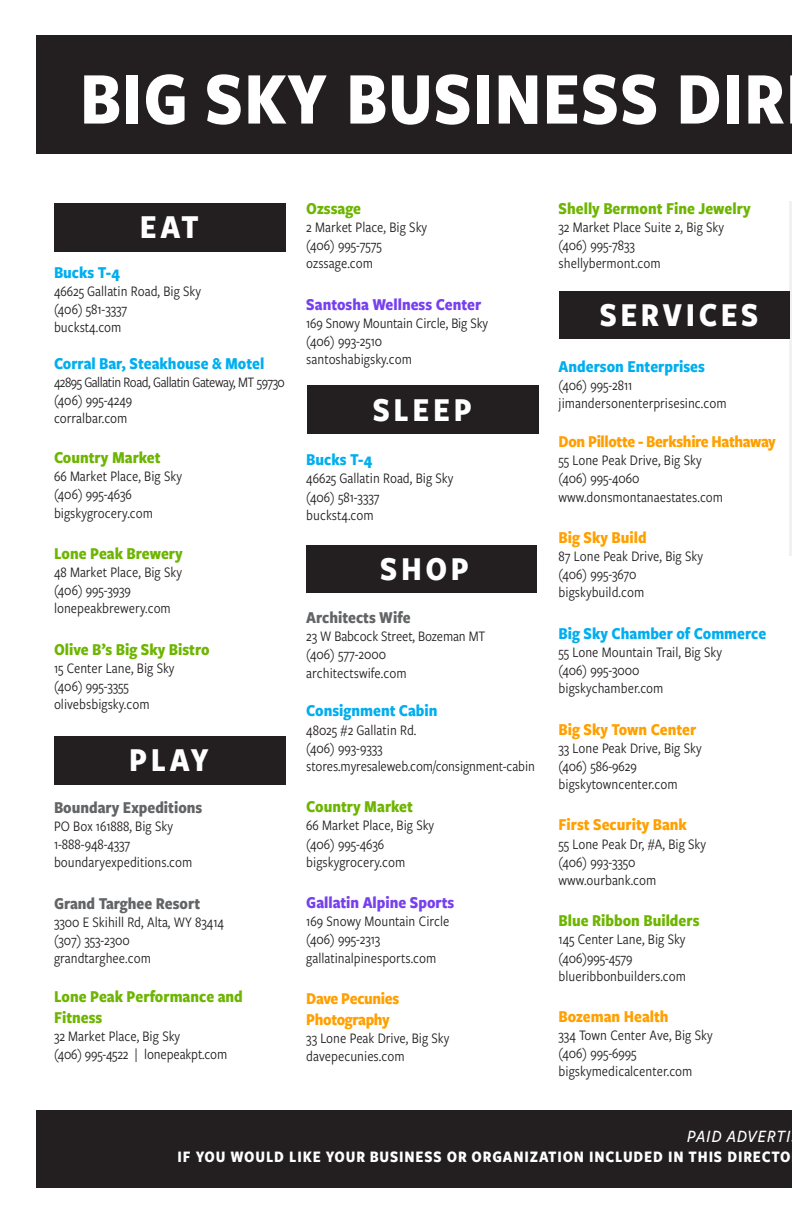
<style>
.page{position:relative;width:792px;height:1224px;background:#fff}
.page>*{position:absolute;margin:0;border:0;box-sizing:border-box;transform-origin:0 0}
.t1{font:700 77px "Freight Sans Cnd Pro";letter-spacing:.01em;color:#fff}
.t2{font:700 34.8px "Freight Sans Cnd Pro";letter-spacing:.1em;color:#fff}
.t3{font:italic 18px "Freight Sans Cnd Pro Med";letter-spacing:.05em;color:#fff}
.t4{font:700 17.3px/20.7px "Freight Sans Cnd Pro";color:#6db500}
.t5{font:700 17.3px "Freight Sans Cnd Pro";color:#00aeef}
.t6{font:700 17.3px "Freight Sans Cnd Pro";color:#ffa000}
.t7{font:700 17.3px/20.7px "Freight Sans Cnd Pro";letter-spacing:-.02em;color:#ffa000}
.t8{font:700 17.3px "Freight Sans Cnd Pro";color:#636466}
.t9{font:700 17.3px "Freight Sans Cnd Pro";color:#7740ef}
.t10{font:700 16.6px "Freight Sans Cnd Pro";letter-spacing:.05em;color:#fff}
.t11{font:15.1px/18.1px "Freight Sans Cnd Pro";color:#231f20}
.t12{font:15px "Freight Sans Cnd Pro";letter-spacing:-.03em;color:#231f20}
</style>
<div class="page">
<hr style="left:789px;top:201px;width:3px;height:355px;background:#f1f1f2">
<div style="left:54px;top:736px;width:231px;height:48px;background:#231f20"></div>
<div style="left:36px;top:36px;width:756px;height:118px;background:#231f20"></div>
<div style="left:36px;top:1110px;width:756px;height:78px;background:#231f20"></div>
<div style="left:54px;top:203px;width:231px;height:48px;background:#231f20"></div>
<div style="left:307px;top:386px;width:231px;height:48px;background:#231f20"></div>
<div style="left:559px;top:291px;width:230px;height:48px;background:#231f20"></div>
<div style="left:306px;top:545px;width:231px;height:48px;background:#231f20"></div>
<h1 class="t1" style="left:80px;top:46px;width:707px">BIG SKY BUSINESS DIR</h1>
<h2 class="t2" style="left:140px;top:203px;width:61px">EAT</h2>
<p class="t5" style="left:54px;top:261px;width:67px">Bucks T-4</p>
<p class="t11" style="left:54px;top:282px;width:149px">46625 Gallatin Road, Big Sky (406) 581-3337<br>buckst4.com</p>
<p class="t5" style="left:54px;top:351px;width:212px">Corral Bar, Steakhouse &amp; Motel</p>
<p class="t12" style="left:54px;top:372px;width:232px">42895 Gallatin Road, Gallatin Gateway, MT 59730</p>
<p class="t11" style="left:54px;top:390px;width:80px">(406) 995-4249 corralbar.com</p>
<p class="t4" style="left:54px;top:447px;width:108px">Country Market</p>
<p class="t11" style="left:54px;top:467px;width:130px">66 Market Place, Big Sky (406) 995-4636 bigskygrocery.com</p>
<p class="t4" style="left:54px;top:542px;width:130px">Lone Peak Brewery</p>
<p class="t11" style="left:54px;top:563px;width:130px">48 Market Place, Big Sky (406) 995-3939 lonepeakbrewery.com</p>
<p class="t4" style="left:54px;top:638px;width:157px">Olive B’s Big Sky Bistro</p>
<p class="t11" style="left:54px;top:658px;width:122px">15 Center Lane, Big Sky (406) 995-3355 olivebsbigsky.com</p>
<h2 class="t2" style="left:129px;top:736px;width:81px">PLAY</h2>
<p class="t8" style="left:54px;top:795px;width:150px">Boundary Expeditions</p>
<p class="t11" style="left:54px;top:816px;width:140px">PO Box 161888, Big Sky<br>1-888-948-4337 boundaryexpeditions.com</p>
<p class="t8" style="left:54px;top:891px;width:148px">Grand Targhee Resort</p>
<p class="t11" style="left:54px;top:912px;width:171px">3300 E Skihill Rd, Alta, WY 83414 (307) 353-2300 grandtarghee.com</p>
<p class="t4" style="left:54px;top:985px;width:190px">Lone Peak Performance and<br>Fitness</p>
<p class="t11" style="left:54px;top:1026px;width:175px">32 Market Place, Big Sky<br>(406) 995-4522 | lonepeakpt.com</p>
<p class="t4" style="left:306px;top:197px;width:56px">Ozssage</p>
<p class="t11" style="left:306px;top:218px;width:122px">2 Market Place, Big Sky (406) 995-7575 ozssage.com</p>
<p class="t9" style="left:306px;top:292px;width:177px">Santosha Wellness Center</p>
<p class="t11" style="left:306px;top:313px;width:183px">169 Snowy Mountain Circle, Big Sky (406) 993-2510 santoshabigsky.com</p>
<h2 class="t2" style="left:373px;top:385px;width:100px">SLEEP</h2>
<p class="t5" style="left:306px;top:448px;width:67px">Bucks T-4</p>
<p class="t11" style="left:306px;top:469px;width:149px">46625 Gallatin Road, Big Sky (406) 581-3337<br>buckst4.com</p>
<h2 class="t2" style="left:380px;top:545px;width:90px">SHOP</h2>
<p class="t8" style="left:306px;top:606px;width:106px">Architects Wife</p>
<p class="t11" style="left:306px;top:627px;width:181px">23 W Babcock Street, Bozeman MT (406) 577-2000 architectswife.com</p>
<p class="t5" style="left:306px;top:699px;width:133px">Consignment Cabin</p>
<p class="t11" style="left:306px;top:720px;width:230px">48025 #2 Gallatin Rd.<br>(406) 993-9333 stores.myresaleweb.com/consignment-cabin</p>
<p class="t4" style="left:306px;top:796px;width:108px">Country Market</p>
<p class="t11" style="left:306px;top:816px;width:130px">66 Market Place, Big Sky (406) 995-4636 bigskygrocery.com</p>
<p class="t9" style="left:306px;top:891px;width:150px">Gallatin Alpine Sports</p>
<p class="t11" style="left:306px;top:912px;width:145px">169 Snowy Mountain Circle (406) 995-2313 gallatinalpinesports.com</p>
<p class="t7" style="left:306px;top:987px;width:94px">Dave Pecunies<br>Photography</p>
<p class="t11" style="left:306px;top:1028px;width:145px">33 Lone Peak Drive, Big Sky davepecunies.com</p>
<p class="t4" style="left:559px;top:197px;width:194px">Shelly Bermont Fine Jewelry</p>
<p class="t11" style="left:559px;top:218px;width:167px">32 Market Place Suite 2, Big Sky (406) 995-7833 shellybermont.com</p>
<h2 class="t2" style="left:600px;top:291px;width:160px">SERVICES</h2>
<p class="t5" style="left:559px;top:355px;width:148px">Anderson Enterprises</p>
<p class="t11" style="left:559px;top:376px;width:170px">(406) 995-2811 jimandersonenterprisesinc.com</p>
<p class="t7" style="left:559px;top:430px;width:219px">Don Pillotte - Berkshire Hathaway</p>
<p class="t11" style="left:559px;top:451px;width:166px">55 Lone Peak Drive, Big Sky (406) 995-4060 www.donsmontanaestates.com</p>
<p class="t6" style="left:559px;top:525px;width:90px">Big Sky Build</p>
<p class="t11" style="left:559px;top:546px;width:146px">87 Lone Peak Drive, Big Sky (406) 995-3670 bigskybuild.com</p>
<p class="t5" style="left:559px;top:621px;width:209px">Big Sky Chamber of Commerce</p>
<p class="t11" style="left:559px;top:642px;width:165px">55 Lone Mountain Trail, Big Sky (406) 995-3000 bigskychamber.com</p>
<p class="t6" style="left:559px;top:717px;width:139px">Big Sky Town Center</p>
<p class="t11" style="left:559px;top:738px;width:145px">33 Lone Peak Drive, Big Sky (406) 586-9629 bigskytowncenter.com</p>
<p class="t6" style="left:559px;top:813px;width:130px">First Security Bank</p>
<p class="t11" style="left:559px;top:834px;width:149px">55 Lone Peak Dr, #A, Big Sky (406) 993-3350 www.ourbank.com</p>
<p class="t4" style="left:559px;top:910px;width:142px">Blue Ribbon Builders</p>
<p class="t11" style="left:559px;top:930px;width:129px">145 Center Lane, Big Sky (406)995-4579 blueribbonbuilders.com</p>
<p class="t6" style="left:559px;top:1005px;width:111px">Bozeman Health</p>
<p class="t11" style="left:559px;top:1026px;width:156px">334 Town Center Ave, Big Sky (406) 995-6995 bigskymedicalcenter.com</p>
<p class="t3" style="left:687px;top:1125px;width:105px">PAID ADVERTI</p>
<p class="t10" style="left:178px;top:1145px;width:615px">IF YOU WOULD LIKE YOUR BUSINESS OR ORGANIZATION INCLUDED IN THIS DIRECTO</p>
</div>
